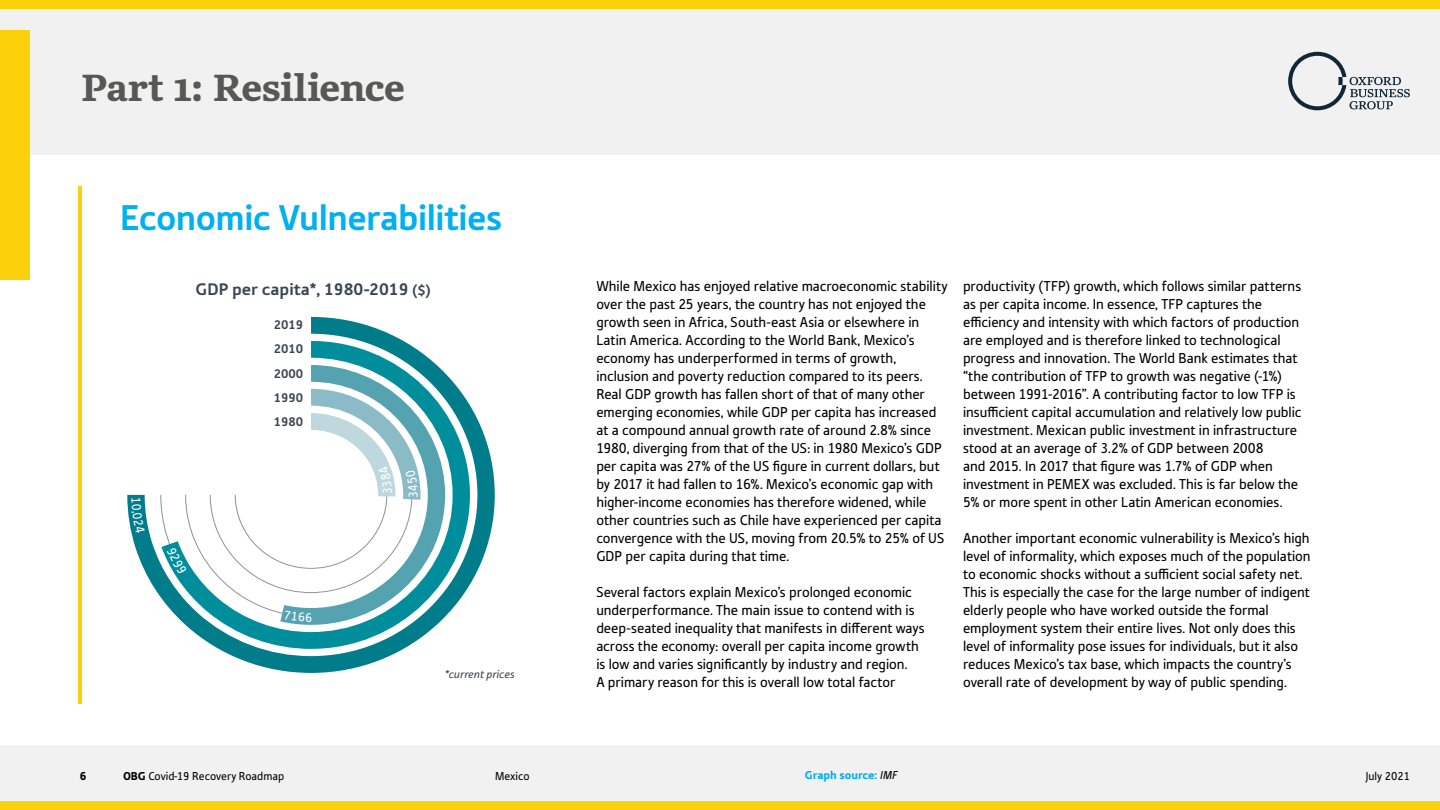
<style>
.page{position:relative;width:1440px;height:810px;background:#fff}
.page>*{position:absolute;margin:0;border:0;box-sizing:border-box;transform-origin:0 0}
.t1{font:700 37.5px "Tabula ITC Std";letter-spacing:-.015em;color:#00b0f0}
.t2{font:700 37.5px "Kunstuff";letter-spacing:-.01em;color:#575756}
.t3{font:700 17.55px "Tabula ITC Std";color:#394653}
.t4{font:15px/18px "Tabula ITC Std";letter-spacing:-.005em;color:#000}
.t5{font:700 13.12px/24.1px "Tabula ITC Std";color:#394653;text-align:justify}
.t6{font:13.12px "Tabula ITC Std";color:#fff}
.t7{font:12px "Tabula ITC Std";color:#000}
.t8{font:900 12px "Tabula ITC Std";color:#00aeef}
.t9{font:900 12px "Tabula ITC Std";color:#000}
.t10{font:italic 11.7px "Tabula ITC Std";color:#394653}
.s1{font-size:15.38px}
.s2{font-weight:400;font-style:italic;color:#000}
.s3{font-weight:900}
</style>
<div class="page">
<div style="left:0;top:8px;width:1440px;height:147px;background:#f1f1f2"></div>
<div style="left:0;top:155px;width:30px;height:125px;background:#fad10a"></div>
<div style="left:0;top:0;width:1440px;height:8px;background:#fad10a"></div>
<div style="left:0;top:30px;width:30px;height:125px;background:#fad10a"></div>
<div style="left:0;top:745px;width:1440px;height:57px;background:#f1f1f2"></div>
<div style="left:0;top:802px;width:1440px;height:8px;background:#fad10a"></div>
<svg style="left:1288px;top:52px;width:122px;height:58px"></svg>
<hr style="left:78px;top:186px;width:3px;height:518px;background:#fad10a">
<svg style="left:127px;top:317px;width:368px;height:356px"></svg>
<svg style="left:280px;top:365px;width:165px;height:260px"></svg>
<svg style="left:167px;top:547px;width:20px;height:27px"></svg>
<svg style="left:131px;top:498px;width:14px;height:36px"></svg>
<h1 class="t2" style="left:81px;top:65px;width:325px">Part 1: Resilience</h1>
<h1 class="t1" style="left:120px;top:196px;width:384px">Economic Vulnerabilities</h1>
<p class="t3" style="left:196px;top:279px;width:237px">GDP per capita*, 1980-2019 <span class="s1">($)</span></p>
<p class="t5" style="left:274px;top:313px;width:31px">2019<br>2010<br>2000<br>1990<br>1980</p>
<p class="t6" style="left:305px;top:610px;width:9px">6</p>
<p class="t10" style="left:445px;top:667px;width:71px">*current prices</p>
<p class="t4" style="left:596px;top:277px;width:353px">While Mexico has enjoyed relative macroeconomic stability over the past 25 years, the country has not enjoyed the growth seen in Africa, South-east Asia or elsewhere in Latin America. According to the World Bank, Mexico’s economy has underperformed in terms of growth, inclusion and poverty reduction compared to its peers.<br>Real GDP growth has fallen short of that of many other emerging economies, while GDP per capita has increased at a compound annual growth rate of around 2.8% since 1980, diverging from that of the US: in 1980 Mexico’s GDP per capita was 27% of the US figure in current dollars, but by 2017 it had fallen to 16%. Mexico’s economic gap with higher-income economies has therefore widened, while other countries such as Chile have experienced per capita convergence with the US, moving from 20.5% to 25% of US GDP per capita during that time.</p>
<p class="t4" style="left:596px;top:583px;width:330px">Several factors explain Mexico’s prolonged economic underperformance. The main issue to contend with is deep-seated inequality that manifests in different ways across the economy: overall per capita income growth is low and varies significantly by industry and region.<br>A primary reason for this is overall low total factor</p>
<p class="t4" style="left:963px;top:277px;width:340px">productivity (TFP) growth, which follows similar patterns as per capita income. In essence, TFP captures the efficiency and intensity with which factors of production are employed and is therefore linked to technological progress and innovation. The World Bank estimates that “the contribution of TFP to growth was negative (-1%) between 1991-2016”. A contributing factor to low TFP is insufficient capital accumulation and relatively low public investment. Mexican public investment in infrastructure stood at an average of 3.2% of GDP between 2008<br>and 2015. In 2017 that figure was 1.7% of GDP when investment in PEMEX was excluded. This is far below the 5% or more spent in other Latin American economies.</p>
<p class="t4" style="left:963px;top:529px;width:349px">Another important economic vulnerability is Mexico’s high level of informality, which exposes much of the population to economic shocks without a sufficient social safety net.<br>This is especially the case for the large number of indigent elderly people who have worked outside the formal employment system their entire lives. Not only does this level of informality pose issues for individuals, but it also reduces Mexico’s tax base, which impacts the country’s overall rate of development by way of public spending.</p>
<p class="t9" style="left:80px;top:769px;width:8px">6</p>
<p class="t7" style="left:495px;top:769px;width:36px">Mexico</p>
<p class="t8" style="left:805px;top:768px;width:94px">Graph source: <span class="s2">IMF</span></p>
<p class="t7" style="left:1366px;top:769px;width:46px">July 2021</p>
<p class="t7" style="left:123px;top:769px;width:163px"><span class="s3">OBG</span> Covid-19 Recovery Roadmap</p>
</div>
